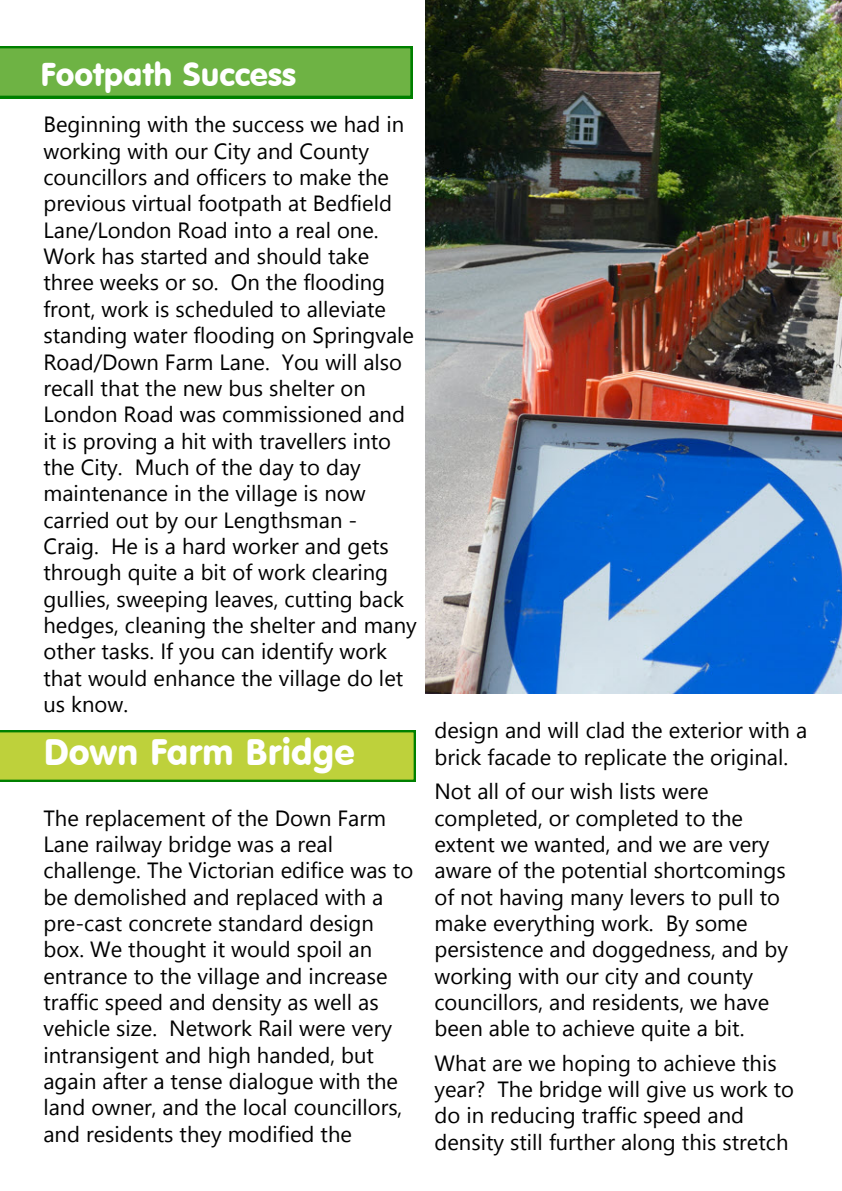
<style>
.page{position:relative;width:842px;height:1191px;background:#fff}
.page>*{position:absolute;margin:0;border:0;box-sizing:border-box;transform-origin:0 0}
.t1{font:36px "VAG Rounded BT";color:#fff}
.t2{font:32.2px "VAG Rounded BT";color:#fff}
.t3{font:22px/26.4px "Nirmala UI";color:#000}
</style>
<div class="page">
<svg style="left:0;top:46px;width:413px;height:52px;background:#63ae3d"></svg>
<svg style="left:0;top:730px;width:416px;height:52px;background:#abc935"></svg>
<img style="left:426px;top:0;width:416px;height:693px">
<h2 class="t2" style="left:41px;top:62px;width:257px">Footpath Success</h2>
<p class="t3" style="left:43px;top:113px;width:375px">Beginning with the success we had in working with our City and County councillors and officers to make the previous virtual footpath at Bedfield Lane/London Road into a real one.<br>Work has started and should take three weeks or so. On the flooding front, work is scheduled to alleviate standing water flooding on Springvale Road/Down Farm Lane. You will also recall that the new bus shelter on London Road was commissioned and it is proving a hit with travellers into the City. Much of the day to day maintenance in the village is now carried out by our Lengthsman - Craig. He is a hard worker and gets through quite a bit of work clearing gullies, sweeping leaves, cutting back hedges, cleaning the shelter and many other tasks. If you can identify work that would enhance the village do let us know.</p>
<h1 class="t1" style="left:44px;top:738px;width:312px">Down Farm Bridge</h1>
<p class="t3" style="left:43px;top:806px;width:371px">The replacement of the Down Farm Lane railway bridge was a real challenge. The Victorian edifice was to be demolished and replaced with a pre-cast concrete standard design box. We thought it would spoil an entrance to the village and increase traffic speed and density as well as vehicle size. Network Rail were very intransigent and high handed, but again after a tense dialogue with the land owner, and the local councillors, and residents they modified the</p>
<p class="t3" style="left:434px;top:719px;width:374px">design and will clad the exterior with a brick facade to replicate the original.</p>
<p class="t3" style="left:434px;top:780px;width:355px">Not all of our wish lists were completed, or completed to the extent we wanted, and we are very aware of the potential shortcomings of not having many levers to pull to make everything work. By some persistence and doggedness, and by working with our city and county councillors, and residents, we have been able to achieve quite a bit.</p>
<p class="t3" style="left:434px;top:1051px;width:361px">What are we hoping to achieve this year? The bridge will give us work to do in reducing traffic speed and density still further along this stretch</p>
</div>
